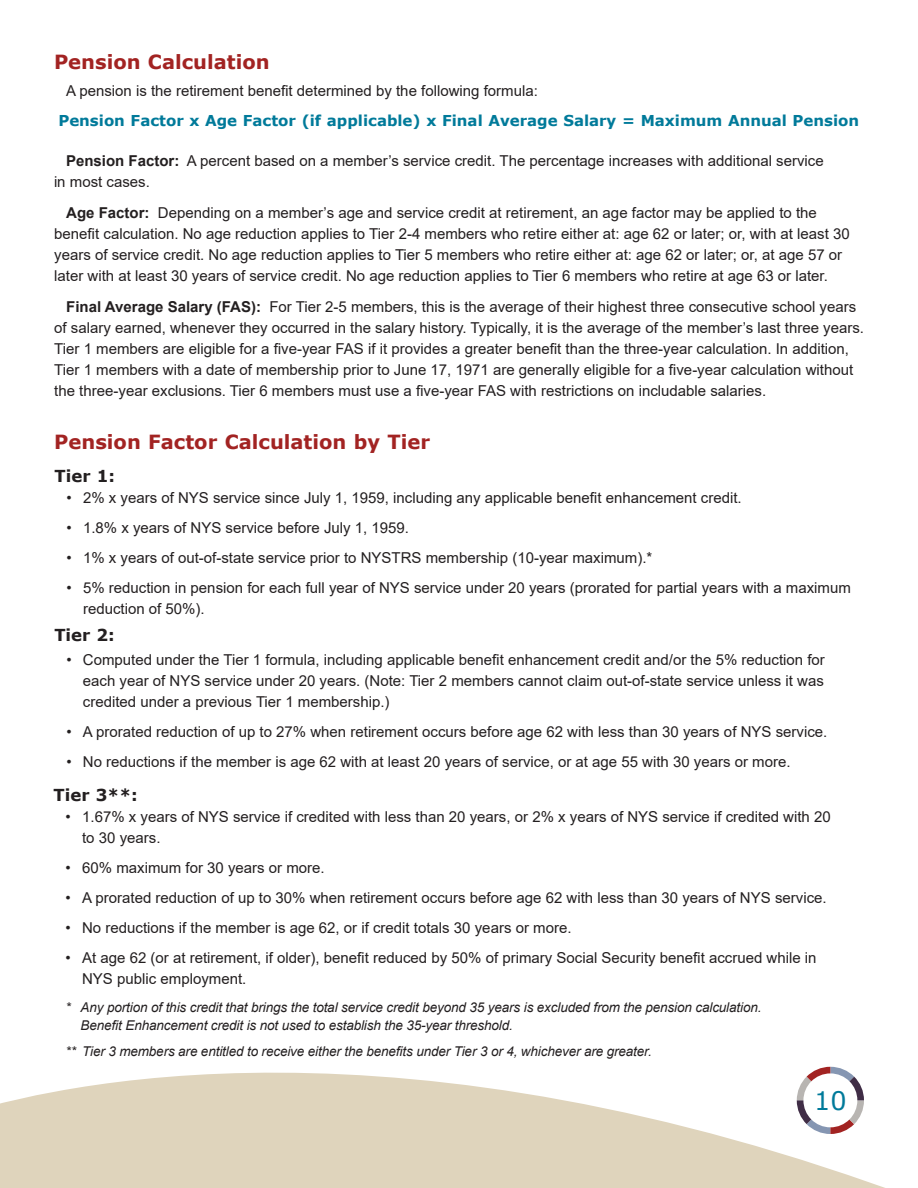
<style>
.page{position:relative;width:918px;height:1188px;background:#fff}
.page>*{position:absolute;margin:0;border:0;box-sizing:border-box;transform-origin:0 0}
.Page_Number{font:25.5px "Verdana";color:#007a9a}
.Header_3{font:700 19.5px "Verdana";color:#a22322}
.Header_4{font:700 16.5px "Verdana";color:#231f20}
.Body_Indent{font:15px/21px "Arial";color:#231f20}
.Normal_Text{font:700 15px "Verdana";color:#007a9a}
.Body_Indent-2{font:italic 13.5px/18px "Arial";letter-spacing:-.01em;color:#231f20}
.s1{font-weight:700}
</style>
<div class="page">
<svg style="left:0;top:1066px;width:885px;height:122px;fill:#dfd4bc"></svg>
<svg style="left:797px;top:1067px;width:67px;height:67px"></svg>
<p class="Header_3" style="left:54px;top:48px;width:217px">Pension Calculation</p>
<p class="Body_Indent" style="left:66px;top:81px;width:473px">A pension is the retirement benefit determined by the following formula:</p>
<p class="Normal_Text" style="left:58px;top:110px;width:802px">Pension Factor x Age Factor (if applicable) x Final Average Salary = Maximum Annual Pension</p>
<p class="Body_Indent" style="left:54px;top:150px;width:771px;text-indent:12px"><span class="s1">Pension Factor:</span> A percent based on a member’s service credit. The percentage increases with additional service in most cases.</p>
<p class="Body_Indent" style="left:54px;top:202px;width:797px;text-indent:12px"><span class="s1">Age Factor:</span> Depending on a member’s age and service credit at retirement, an age factor may be applied to the benefit calculation. No age reduction applies to Tier 2-4 members who retire either at: age 62 or later; or, with at least 30 years of service credit. No age reduction applies to Tier 5 members who retire either at: age 62 or later; or, at age 57 or later with at least 30 years of service credit. No age reduction applies to Tier 6 members who retire at age 63 or later.</p>
<p class="Body_Indent" style="left:54px;top:296px;width:811px;text-indent:12px"><span class="s1">Final Average Salary (FAS):</span> For Tier 2-5 members, this is the average of their highest three consecutive school years of salary earned, whenever they occurred in the salary history. Typically, it is the average of the member’s last three years.<br>Tier 1 members are eligible for a five-year FAS if it provides a greater benefit than the three-year calculation. In addition, Tier 1 members with a date of membership prior to June 17, 1971 are generally eligible for a five-year calculation without the three-year exclusions. Tier 6 members must use a five-year FAS with restrictions on includable salaries.</p>
<p class="Header_3" style="left:54px;top:428px;width:377px">Pension Factor Calculation by Tier</p>
<p class="Header_4" style="left:55px;top:464px;width:62px">Tier 1:</p>
<p class="Body_Indent" style="left:67px;top:487px;width:677px">• 2% x years of NYS service since July 1, 1959, including any applicable benefit enhancement credit.</p>
<p class="Body_Indent" style="left:67px;top:517px;width:344px">• 1.8% x years of NYS service before July 1, 1959.</p>
<p class="Body_Indent" style="left:67px;top:547px;width:587px">• 1% x years of out-of-state service prior to NYSTRS membership (10-year maximum).*</p>
<p class="Body_Indent" style="left:83px;top:577px;width:769px;text-indent:-16px">• 5% reduction in pension for each full year of NYS service under 20 years (prorated for partial years with a maximum reduction of 50%).</p>
<p class="Header_4" style="left:54px;top:623px;width:62px">Tier 2:</p>
<p class="Body_Indent" style="left:83px;top:649px;width:744px;text-align:justify;text-indent:-16px">• Computed under the Tier 1 formula, including applicable benefit enhancement credit and/or the 5% reduction for each year of NYS service under 20 years. (Note: Tier 2 members cannot claim out-of-state service unless it was credited under a previous Tier 1 membership.)</p>
<p class="Body_Indent" style="left:66px;top:721px;width:763px">• A prorated reduction of up to 27% when retirement occurs before age 62 with less than 30 years of NYS service.</p>
<p class="Body_Indent" style="left:66px;top:751px;width:726px">• No reductions if the member is age 62 with at least 20 years of service, or at age 55 with 30 years or more.</p>
<p class="Header_4" style="left:54px;top:783px;width:86px">Tier 3**:</p>
<p class="Body_Indent" style="left:82px;top:806px;width:750px;text-indent:-16px">• 1.67% x years of NYS service if credited with less than 20 years, or 2% x years of NYS service if credited with 20 to 30 years.</p>
<p class="Body_Indent" style="left:66px;top:857px;width:261px">• 60% maximum for 30 years or more.</p>
<p class="Body_Indent" style="left:66px;top:887px;width:763px">• A prorated reduction of up to 30% when retirement occurs before age 62 with less than 30 years of NYS service.</p>
<p class="Body_Indent" style="left:66px;top:917px;width:507px">• No reductions if the member is age 62, or if credit totals 30 years or more.</p>
<p class="Body_Indent" style="left:82px;top:947px;width:736px;text-indent:-16px">• At age 62 (or at retirement, if older), benefit reduced by 50% of primary Social Security benefit accrued while in<br>NYS public employment.</p>
<p class="Body_Indent-2" style="left:81px;top:998px;width:682px;text-indent:-15px">* Any portion of this credit that brings the total service credit beyond 35 years is excluded from the pension calculation.<br>Benefit Enhancement credit is not used to establish the 35-year threshold.</p>
<p class="Body_Indent-2" style="left:66px;top:1042px;width:588px">** Tier 3 members are entitled to receive either the benefits under Tier 3 or 4, whichever are greater.</p>
<p class="Page_Number" style="left:814px;top:1083px;width:34px">10</p>
</div>
